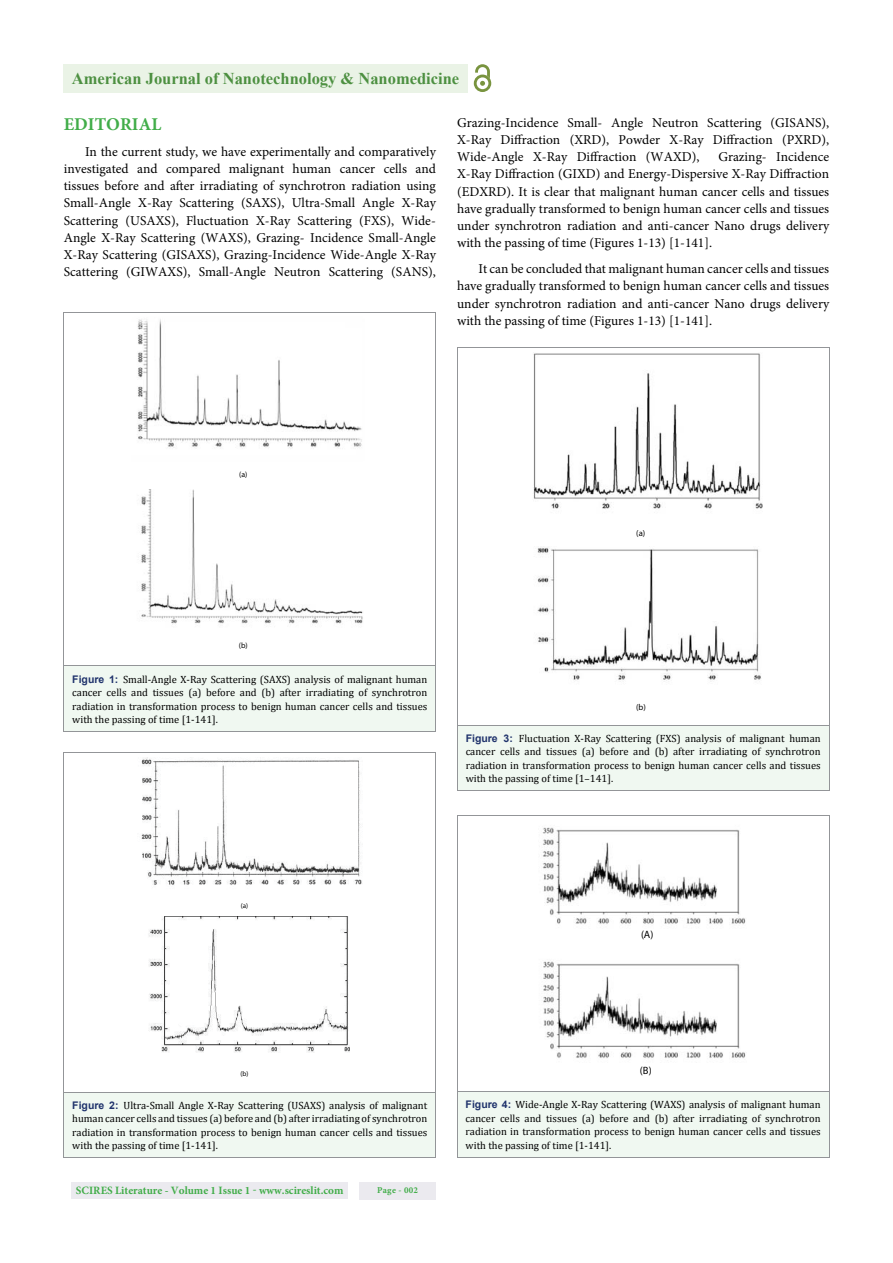
<style>
.page{position:relative;width:893px;height:1263px;background:#fff}
.page>*{position:absolute;margin:0;border:0;box-sizing:border-box;transform-origin:0 0}
.t1{font:700 18px "Minion Pro";color:#41ad49}
.t2{font:700 16.5px "Times New Roman";color:#4d9041}
.t3{font:13.5px/17.2px "Minion Pro";color:#000;text-align:justify}
.t4{font:700 11.25px "Minion Pro";color:#41ad49}
.t5{font:10.65px "Myriad Pro";color:#000}
.t6{font:10.5px/13.5px "Cambria";color:#000;text-align:justify}
.t7{font:700 9px "Minion Pro";letter-spacing:.03em;color:#41ad49}
.t8{font:700 8.55px "Cambria";color:#000}
.t9{font:700 7.95px "Cambria";color:#000}
.t10{font:700 7.8px "Cambria";color:#000}
.t11{font:700 7.05px "Cambria";color:#000}
.s1{font-family:"Arial";font-weight:700;color:#20336c}
.s2{font-family:"Myriad Pro";font-weight:400;font-size:10.65px}
</style>
<div class="page">
<div style="left:63px;top:64px;width:405px;height:28px;background:#eaf3e6"></div>
<img style="left:474px;top:79px;width:17px;height:13px">
<svg style="left:475px;top:64px;width:15px;height:25px"></svg>
<div style="left:72px;top:1182px;width:276px;height:17px;background:#ebeaef"></div>
<div style="left:359px;top:1182px;width:77px;height:17px;background:#ebeaef"></div>
<div style="left:64px;top:666px;width:372px;height:66px;background:#f0f8f1"></div>
<img style="left:137px;top:319px;width:225px;height:129px">
<img style="left:141px;top:489px;width:222px;height:136px">
<div style="left:64px;top:1092px;width:372px;height:66px;background:#f0f8f1"></div>
<hr style="left:64px;top:1092px;width:372px;height:1px;background:#939598">
<hr style="left:64px;top:1158px;width:372px;height:1px;background:#939598">
<img style="left:141px;top:757px;width:221px;height:128px">
<img style="left:149px;top:916px;width:201px;height:137px">
<div style="left:457px;top:725px;width:372px;height:66px;background:#f0f8f1"></div>
<img style="left:533px;top:353px;width:229px;height:156px">
<img style="left:537px;top:546px;width:224px;height:136px">
<div style="left:457px;top:1092px;width:372px;height:65px;background:#f0f8f1"></div>
<hr style="left:457px;top:1092px;width:372px;height:1px;background:#939598">
<hr style="left:457px;top:1157px;width:372px;height:1px;background:#939598">
<img style="left:542px;top:827px;width:204px;height:97px">
<img style="left:543px;top:961px;width:203px;height:97px">
<p class="t2" style="left:72px;top:69px;width:389px">American Journal of Nanotechnology &amp; Nanomedicine</p>
<h1 class="t1" style="left:64px;top:117px;width:99px">EDITORIAL</h1>
<p class="t3" style="left:64px;top:144px;width:374px;text-indent:21px">In the current study, we have experimentally and comparatively investigated and compared malignant human cancer cells and tissues before and after irradiating of synchrotron radiation using Small-Angle X-Ray Scattering (SAXS), Ultra-Small Angle X-Ray Scattering (USAXS), Fluctuation X-Ray Scattering (FXS), Wide-Angle X-Ray Scattering (WAXS), Grazing- Incidence Small-Angle X-Ray Scattering (GISAXS), Grazing-Incidence Wide-Angle X-Ray Scattering (GIWAXS), Small-Angle Neutron Scattering (SANS),</p>
<p class="t3" style="left:457px;top:115px;width:374px">Grazing-Incidence Small- Angle Neutron Scattering (GISANS), X-Ray Diffraction (XRD), Powder X-Ray Diffraction (PXRD), Wide-Angle X-Ray Diffraction (WAXD),</p>
<p class="t3" style="left:457px;top:149px;width:374px;text-indent:261px">Grazing- Incidence X-Ray Diffraction (GIXD) and Energy-Dispersive X-Ray Diffraction (EDXRD). It is clear that malignant human cancer cells and tissues have gradually transformed to benign human cancer cells and tissues under synchrotron radiation and anti-cancer Nano drugs delivery with the passing of time (Figures 1-13) [1-141].</p>
<p class="t3" style="left:457px;top:261px;width:374px;text-indent:21px">It can be concluded that malignant human cancer cells and tissues have gradually transformed to benign human cancer cells and tissues under synchrotron radiation and anti-cancer Nano drugs delivery with the passing of time (Figures 1-13) [1-141].</p>
<p class="t10" style="left:239px;top:470px;width:10px">(a)</p>
<p class="t8" style="left:636px;top:528px;width:11px">(a)</p>
<p class="t10" style="left:239px;top:641px;width:10px">(b)</p>
<p class="t6" style="left:72px;top:672px;width:356px"><span class="s1">Figure 1:</span> Small-Angle X-Ray Scattering (SAXS) analysis of malignant human cancer cells and tissues (a) before and (b) after irradiating of synchrotron radiation in transformation process to benign human cancer cells and tissues with the passing of time [1-141].</p>
<p class="t8" style="left:636px;top:702px;width:11px">(b)</p>
<p class="t6" style="left:466px;top:731px;width:356px"><span class="s1">Figure 3:</span> Fluctuation X-Ray Scattering (FXS) analysis of malignant human cancer cells and tissues (a) before and (b) after irradiating of synchrotron radiation in transformation process to benign human cancer cells and tissues with the passing of time [1–141].</p>
<p class="t11" style="left:241px;top:901px;width:9px">(a)</p>
<p class="t9" style="left:631px;top:930px;width:23px">(a) <span class="s2">(A)</span></p>
<p class="t11" style="left:241px;top:1070px;width:9px">(b)</p>
<p class="t6" style="left:72px;top:1098px;width:357px"><span class="s1">Figure 2:</span> Ultra-Small Angle X-Ray Scattering (USAXS) analysis of malignant human cancer cells and tissues (a) before and (b) after irradiating of synchrotron radiation in transformation process to benign human cancer cells and tissues with the passing of time [1-141].</p>
<p class="t4" style="left:76px;top:1186px;width:269px">SCIRES Literature - Volume 1 Issue 1 - www.scireslit.com</p>
<p class="t7" style="left:377px;top:1186px;width:42px">Page - 002</p>
<p class="t5" style="left:640px;top:1064px;width:13px">(B)</p>
<p class="t6" style="left:466px;top:1098px;width:356px"><span class="s1">Figure 4:</span> Wide-Angle X-Ray Scattering (WAXS) analysis of malignant human cancer cells and tissues (a) before and (b) after irradiating of synchrotron radiation in transformation process to benign human cancer cells and tissues with the passing of time [1-141].</p>
</div>
